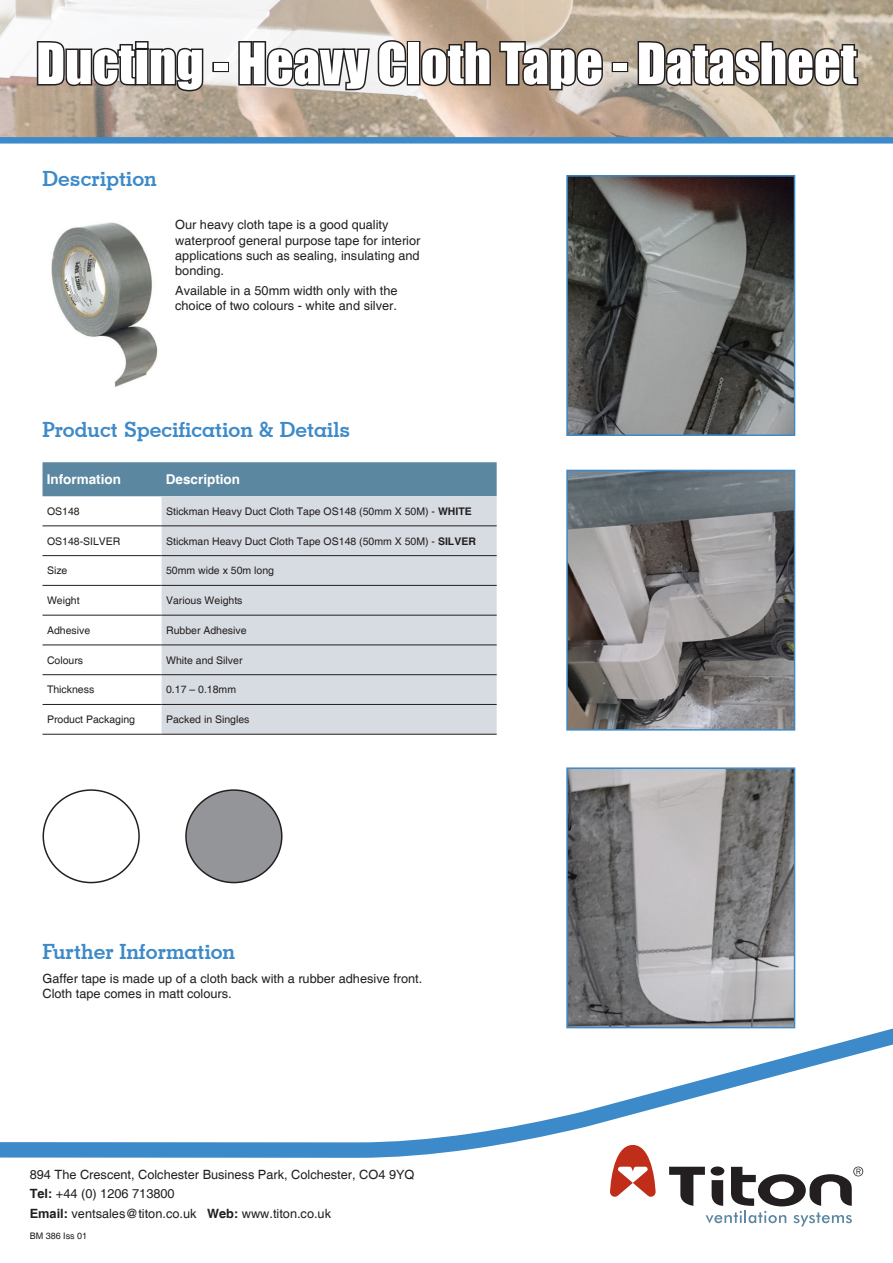
<style>
.page{position:relative;width:893px;height:1263px;background:#fff}
.page>*{position:absolute;margin:0;border:0;box-sizing:border-box;transform-origin:0 0}
.t1{font:52.5px "Impact";color:#fff}
.Page_-_Sub_Header_La{font:700 21px "Geometric Slab 703 BT";color:#3c8ac9}
.Table_-_Paragraph_Bo{font:700 13.5px "Helvetica";color:#fff}
.Contents_-_Small_Par{font:12.75px/15.3px "Helvetica";color:#231f20}
.Table_-_Paragraph{font:10.5px "Helvetica";color:#231f20}
.t2{font:9px "Helvetica";color:#231f20}
.s1{font-weight:700}
</style>
<div class="page">
<svg style="left:0;top:1003px;width:893px;height:155px"></svg>
<img style="left:0;top:0;width:893px;height:137px">
<svg style="left:610px;top:1145px;width:46px;height:52px"></svg>
<svg style="left:669px;top:1166px;width:194px;height:60px"></svg>
<svg style="left:35px;top:39px;width:170px;height:54px"></svg>
<div style="left:212px;top:62px;width:17px;height:10px;border:3px solid #231f20"></div>
<svg style="left:237px;top:38px;width:171px;height:62px"></svg>
<div style="left:407px;top:41px;width:13px;height:45px;border:3px solid #231f20"></div>
<svg style="left:419px;top:40px;width:73px;height:48px;background:#867467"></svg>
<svg style="left:498px;top:40px;width:107px;height:52px;background:#897d71"></svg>
<div style="left:612px;top:62px;width:16px;height:10px;border:3px solid #231f20"></div>
<svg style="left:636px;top:39px;width:224px;height:49px;background:#7e7467"></svg>
<div style="left:0;top:137px;width:893px;height:6px;background:#3c8ac9"></div>
<div style="left:43px;top:462px;width:454px;height:34px;background:#5c87a1"></div>
<div style="left:162px;top:496px;width:335px;height:238px;background:#d7dce2"></div>
<hr style="left:43px;top:526px;width:119px;height:1px;background:#231f20">
<hr style="left:162px;top:526px;width:335px;height:1px;background:#231f20">
<hr style="left:43px;top:555px;width:119px;height:1px;background:#231f20">
<hr style="left:162px;top:555px;width:335px;height:1px;background:#231f20">
<hr style="left:43px;top:585px;width:119px;height:1px;background:#231f20">
<hr style="left:162px;top:585px;width:335px;height:1px;background:#231f20">
<hr style="left:43px;top:615px;width:119px;height:1px;background:#231f20">
<hr style="left:162px;top:615px;width:335px;height:1px;background:#231f20">
<hr style="left:43px;top:645px;width:119px;height:1px;background:#231f20">
<hr style="left:162px;top:645px;width:335px;height:1px;background:#231f20">
<hr style="left:43px;top:674px;width:119px;height:1px;background:#231f20">
<hr style="left:162px;top:674px;width:335px;height:1px;background:#231f20">
<hr style="left:43px;top:704px;width:119px;height:1px;background:#231f20">
<hr style="left:162px;top:704px;width:335px;height:1px;background:#231f20">
<hr style="left:43px;top:734px;width:119px;height:1px;background:#231f20">
<hr style="left:162px;top:734px;width:335px;height:1px;background:#231f20">
<div style="left:186px;top:790px;width:96px;height:92px;background:#939598;border-radius:50%"></div>
<div style="left:185px;top:789px;width:97px;height:94px;border:2px solid #231f20;border-radius:50%"></div>
<div style="left:43px;top:789px;width:97px;height:94px;border:2px solid #231f20;border-radius:50%"></div>
<img style="left:51px;top:222px;width:107px;height:165px">
<img style="left:569px;top:178px;width:223px;height:255px">
<div style="left:566px;top:175px;width:229px;height:261px;border:2px solid #3c8ac9"></div>
<img style="left:569px;top:473px;width:223px;height:255px">
<div style="left:566px;top:470px;width:229px;height:261px;border:2px solid #3c8ac9"></div>
<img style="left:569px;top:770px;width:223px;height:255px">
<div style="left:566px;top:767px;width:229px;height:261px;border:2px solid #3c8ac9"></div>
<h1 class="t1" style="left:36px;top:23px;width:822px">Ducting - Heavy Cloth Tape - Datasheet</h1>
<p class="Page_-_Sub_Header_La" style="left:43px;top:166px;width:116px">Description</p>
<p class="Contents_-_Small_Par" style="left:175px;top:218px;width:247px">Our heavy cloth tape is a good quality waterproof general purpose tape for interior applications such as sealing, insulating and bonding.</p>
<p class="Contents_-_Small_Par" style="left:175px;top:283px;width:224px">Available in a 50mm width only with the choice of two colours - white and silver.</p>
<p class="Page_-_Sub_Header_La" style="left:43px;top:417px;width:309px">Product Specification &amp; Details</p>
<p class="Table_-_Paragraph_Bo" style="left:47px;top:471px;width:76px">Information</p>
<p class="Table_-_Paragraph_Bo" style="left:166px;top:471px;width:76px">Description</p>
<p class="Table_-_Paragraph" style="left:47px;top:505px;width:34px">OS148</p>
<p class="Table_-_Paragraph" style="left:166px;top:505px;width:307px">Stickman Heavy Duct Cloth Tape OS148 (50mm X 50M) - <span class="s1">WHITE</span></p>
<p class="Table_-_Paragraph" style="left:47px;top:535px;width:75px">OS148-SILVER</p>
<p class="Table_-_Paragraph" style="left:166px;top:535px;width:311px">Stickman Heavy Duct Cloth Tape OS148 (50mm X 50M) - <span class="s1">SILVER</span></p>
<p class="Table_-_Paragraph" style="left:47px;top:564px;width:22px">Size</p>
<p class="Table_-_Paragraph" style="left:166px;top:564px;width:109px">50mm wide x 50m long</p>
<p class="Table_-_Paragraph" style="left:47px;top:594px;width:34px">Weight</p>
<p class="Table_-_Paragraph" style="left:166px;top:594px;width:78px">Various Weights</p>
<p class="Table_-_Paragraph" style="left:47px;top:624px;width:45px">Adhesive</p>
<p class="Table_-_Paragraph" style="left:166px;top:624px;width:82px">Rubber Adhesive</p>
<p class="Table_-_Paragraph" style="left:47px;top:654px;width:38px">Colours</p>
<p class="Table_-_Paragraph" style="left:166px;top:654px;width:78px">White and Silver</p>
<p class="Table_-_Paragraph" style="left:47px;top:684px;width:49px">Thickness</p>
<p class="Table_-_Paragraph" style="left:166px;top:684px;width:72px">0.17 – 0.18mm</p>
<p class="Table_-_Paragraph" style="left:47px;top:713px;width:90px">Product Packaging</p>
<p class="Table_-_Paragraph" style="left:166px;top:713px;width:85px">Packed in Singles</p>
<p class="Page_-_Sub_Header_La" style="left:43px;top:938px;width:194px">Further Information</p>
<p class="Contents_-_Small_Par" style="left:43px;top:971px;width:381px">Gaffer tape is made up of a cloth back with a rubber adhesive front.<br>Cloth tape comes in matt colours.</p>
<p class="Contents_-_Small_Par" style="left:30px;top:1165px;width:386px;line-height:19.5px">894 The Crescent, Colchester Business Park, Colchester, CO4 9YQ<br><span class="s1">Tel:</span> +44 (0) 1206 713800<br><span class="s1">Email:</span> ventsales@titon.co.uk <span class="s1">Web:</span> www.titon.co.uk</p>
<p class="t2" style="left:30px;top:1230px;width:59px">BM 386 Iss 01</p>
</div>
